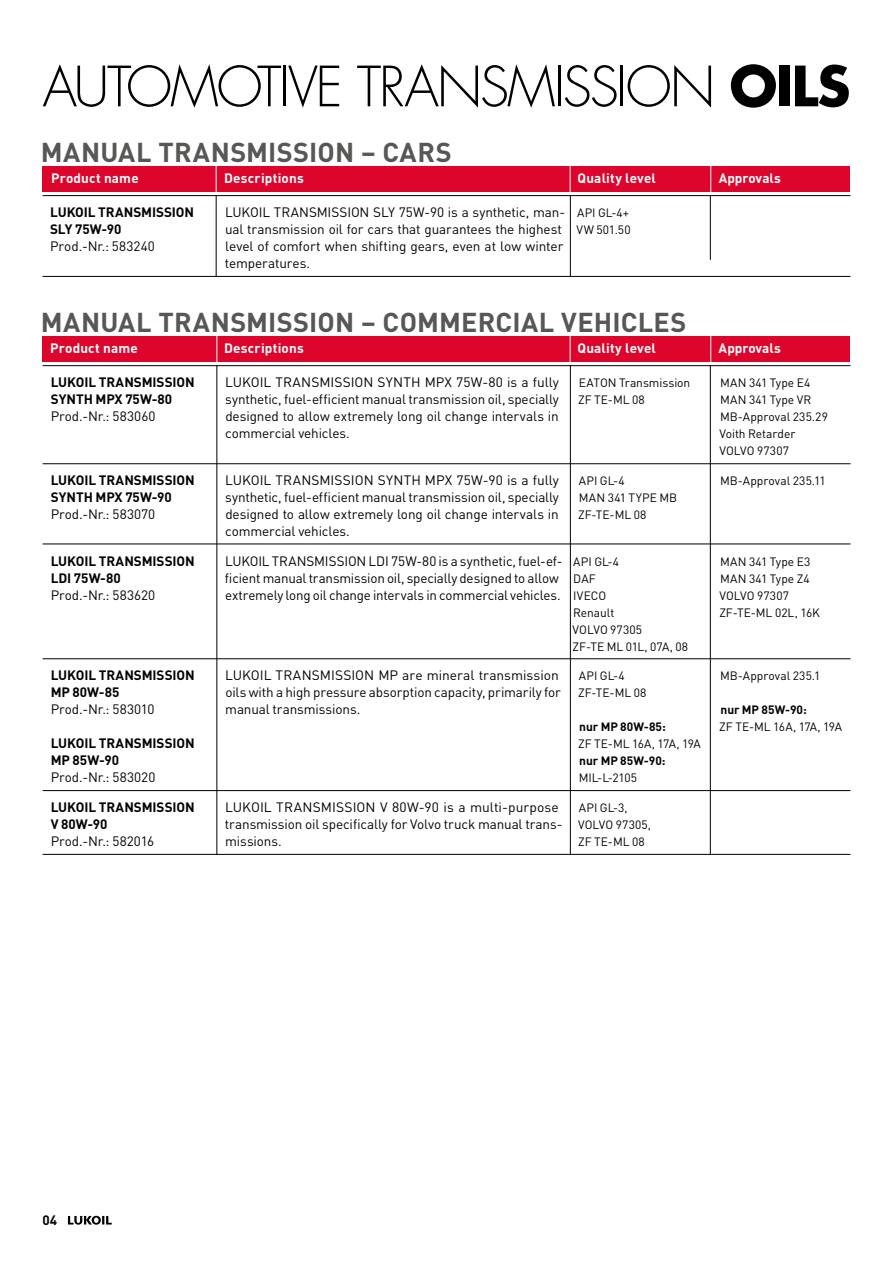
<style>
.page{position:relative;width:893px;height:1263px;background:#fff}
.page>*{position:absolute;margin:0;border:0;box-sizing:border-box;transform-origin:0 0}
.t1{font:300 54px "Futura";letter-spacing:-.04em;color:#000}
.t2{font:700 27px "DIN";letter-spacing:.01em;color:#575756}
.t3{font:13.5px/17px "DIN";letter-spacing:-.01em;color:#020304}
.t4{font:700 13.5px/17px "DIN";letter-spacing:-.005em;color:#020304}
.t5{font:700 13.5px "DIN";letter-spacing:.01em;color:#fff}
.t6{font:12px/17px "DIN";color:#020304}
.t7{font:700 12px "DIN";color:#020304}
.t8{font:12px "DIN";letter-spacing:-.04em;color:#020304}
.s1{font-weight:700}
</style>
<div class="page">
<hr style="left:43px;top:195px;width:807px;height:1px;background:#000">
<hr style="left:216px;top:196px;width:1px;height:81px;background:#000">
<hr style="left:570px;top:196px;width:1px;height:81px;background:#000">
<hr style="left:710px;top:196px;width:1px;height:64px;background:#000">
<hr style="left:43px;top:276px;width:807px;height:1px;background:#000">
<div style="left:43px;top:166px;width:807px;height:25px;background:#dd052b"></div>
<svg style="left:216px;top:166px;width:1px;height:26px"></svg>
<svg style="left:570px;top:166px;width:1px;height:26px"></svg>
<hr style="left:710px;top:163px;width:1px;height:30px;background:#fff">
<hr style="left:43px;top:365px;width:807px;height:1px;background:#000">
<hr style="left:43px;top:463px;width:807px;height:1px;background:#000">
<hr style="left:43px;top:544px;width:807px;height:1px;background:#000">
<hr style="left:43px;top:658px;width:807px;height:1px;background:#000">
<hr style="left:43px;top:790px;width:807px;height:1px;background:#000">
<hr style="left:43px;top:854px;width:807px;height:1px;background:#000">
<hr style="left:217px;top:365px;width:1px;height:490px;background:#000">
<hr style="left:570px;top:365px;width:1px;height:490px;background:#000">
<hr style="left:710px;top:365px;width:1px;height:490px;background:#000">
<div style="left:43px;top:336px;width:807px;height:26px;background:#dd052b"></div>
<hr style="left:216px;top:334px;width:1px;height:30px;background:#fff">
<hr style="left:570px;top:334px;width:1px;height:30px;background:#fff">
<hr style="left:710px;top:333px;width:1px;height:30px;background:#fff">
<svg style="left:68px;top:1216px;width:44px;height:9px"></svg>
<h1 class="t1" style="left:43px;top:52px;width:809px">AUTOMOTIVE TRANSMISSION <span class="s1">OILS</span></h1>
<h2 class="t2" style="left:41px;top:134px;width:412px">MANUAL TRANSMISSION – CARS</h2>
<p class="t5" style="left:51px;top:169px;width:89px">Product name</p>
<p class="t5" style="left:224px;top:169px;width:81px">Descriptions</p>
<p class="t5" style="left:577px;top:169px;width:80px">Quality level</p>
<p class="t5" style="left:719px;top:169px;width:64px">Approvals</p>
<p class="t4" style="left:50px;top:203px;width:145px">LUKOIL TRANSMISSION<br>SLY 75W-90</p>
<p class="t3" style="left:50px;top:237px;width:106px">Prod.-Nr.: 583240</p>
<p class="t3" style="left:225px;top:203px;width:342px">LUKOIL TRANSMISSION SLY 75W-90 is a synthetic, man&shy;ual transmission oil for cars that guarantees the highest level of comfort when shifting gears, even at low winter temperatures.</p>
<p class="t6" style="left:576px;top:204px;width:56px">API GL-4+<br>VW 501.50</p>
<h2 class="t2" style="left:41px;top:304px;width:647px">MANUAL TRANSMISSION – COMMERCIAL VEHICLES</h2>
<p class="t5" style="left:50px;top:339px;width:89px">Product name</p>
<p class="t5" style="left:224px;top:339px;width:81px">Descriptions</p>
<p class="t5" style="left:577px;top:339px;width:80px">Quality level</p>
<p class="t5" style="left:719px;top:339px;width:64px">Approvals</p>
<p class="t4" style="left:51px;top:373px;width:145px">LUKOIL TRANSMISSION<br>SYNTH MPX 75W-80</p>
<p class="t3" style="left:51px;top:407px;width:106px">Prod.-Nr.: 583060</p>
<p class="t4" style="left:51px;top:471px;width:145px">LUKOIL TRANSMISSION<br>SYNTH MPX 75W-90</p>
<p class="t3" style="left:51px;top:505px;width:106px">Prod.-Nr.: 583070</p>
<p class="t4" style="left:51px;top:552px;width:145px">LUKOIL TRANSMISSION<br>LDI 75W-80</p>
<p class="t3" style="left:51px;top:586px;width:106px">Prod.-Nr.: 583620</p>
<p class="t4" style="left:51px;top:666px;width:145px">LUKOIL TRANSMISSION<br>MP 80W-85</p>
<p class="t3" style="left:51px;top:701px;width:105px">Prod.-Nr.: 583010</p>
<p class="t4" style="left:51px;top:734px;width:145px">LUKOIL TRANSMISSION<br>MP 85W-90</p>
<p class="t3" style="left:51px;top:769px;width:106px">Prod.-Nr.: 583020</p>
<p class="t4" style="left:51px;top:798px;width:145px">LUKOIL TRANSMISSION<br>V 80W-90</p>
<p class="t3" style="left:51px;top:833px;width:105px">Prod.-Nr.: 582016</p>
<p class="t3" style="left:225px;top:373px;width:335px;text-align:justify">LUKOIL TRANSMISSION SYNTH MPX 75W-80 is a fully synthetic, fuel-efficient manual transmission oil, specially designed to allow extremely long oil change intervals in commercial vehicles.</p>
<p class="t3" style="left:225px;top:471px;width:335px;text-align:justify">LUKOIL TRANSMISSION SYNTH MPX 75W-90 is a fully synthetic, fuel-efficient manual transmission oil, specially designed to allow extremely long oil change intervals in commercial vehicles.</p>
<p class="t3" style="left:225px;top:552px;width:339px">LUKOIL TRANSMISSION LDI 75W-80 is a synthetic, fuel-ef&shy;ficient manual transmission oil, specially designed to allow extremely long oil change intervals in commercial vehicles.</p>
<p class="t3" style="left:225px;top:667px;width:337px">LUKOIL TRANSMISSION MP are mineral transmission oils with a high pressure absorption capacity, primarily for manual transmissions.</p>
<p class="t3" style="left:225px;top:799px;width:339px">LUKOIL TRANSMISSION V 80W-90 is a multi-purpose transmission oil specifically for Volvo truck manual trans&shy;missions.</p>
<p class="t6" style="left:578px;top:374px;width:114px">EATON Transmission<br>ZF TE-ML 08</p>
<p class="t6" style="left:719px;top:374px;width:110px">MAN 341 Type E4<br>MAN 341 Type VR<br>MB-Approval 235.29<br>Voith Retarder<br>VOLVO 97307</p>
<p class="t6" style="left:578px;top:472px;width:101px">API GL-4<br>MAN 341 TYPE MB<br>ZF-TE-ML 08</p>
<p class="t6" style="left:720px;top:472px;width:107px">MB-Approval 235.11</p>
<p class="t6" style="left:572px;top:552px;width:117px">API GL-4<br>DAF<br>IVECO<br>Renault<br>VOLVO 97305<br>ZF-TE ML 01L, 07A, 08</p>
<p class="t6" style="left:719px;top:552px;width:102px">MAN 341 Type E3<br>MAN 341 Type Z4<br>VOLVO 97307<br>ZF-TE-ML 02L, 16K</p>
<p class="t6" style="left:578px;top:667px;width:70px">API GL-4<br>ZF-TE-ML 08</p>
<p class="t7" style="left:579px;top:719px;width:88px">nur MP 80W-85:</p>
<p class="t8" style="left:578px;top:737px;width:124px">ZF TE-ML 16A, 17A, 19A</p>
<p class="t7" style="left:579px;top:753px;width:88px">nur MP 85W-90:</p>
<p class="t6" style="left:579px;top:769px;width:60px">MIL-L-2105</p>
<p class="t6" style="left:578px;top:799px;width:74px">API GL-3,<br>VOLVO 97305,<br>ZF TE-ML 08</p>
<p class="t6" style="left:720px;top:667px;width:102px">MB-Approval 235.1</p>
<p class="t7" style="left:720px;top:702px;width:88px">nur MP 85W-90:</p>
<p class="t8" style="left:719px;top:720px;width:124px">ZF TE-ML 16A, 17A, 19A</p>
<p class="t4" style="left:43px;top:1211px;width:16px">04</p>
</div>
